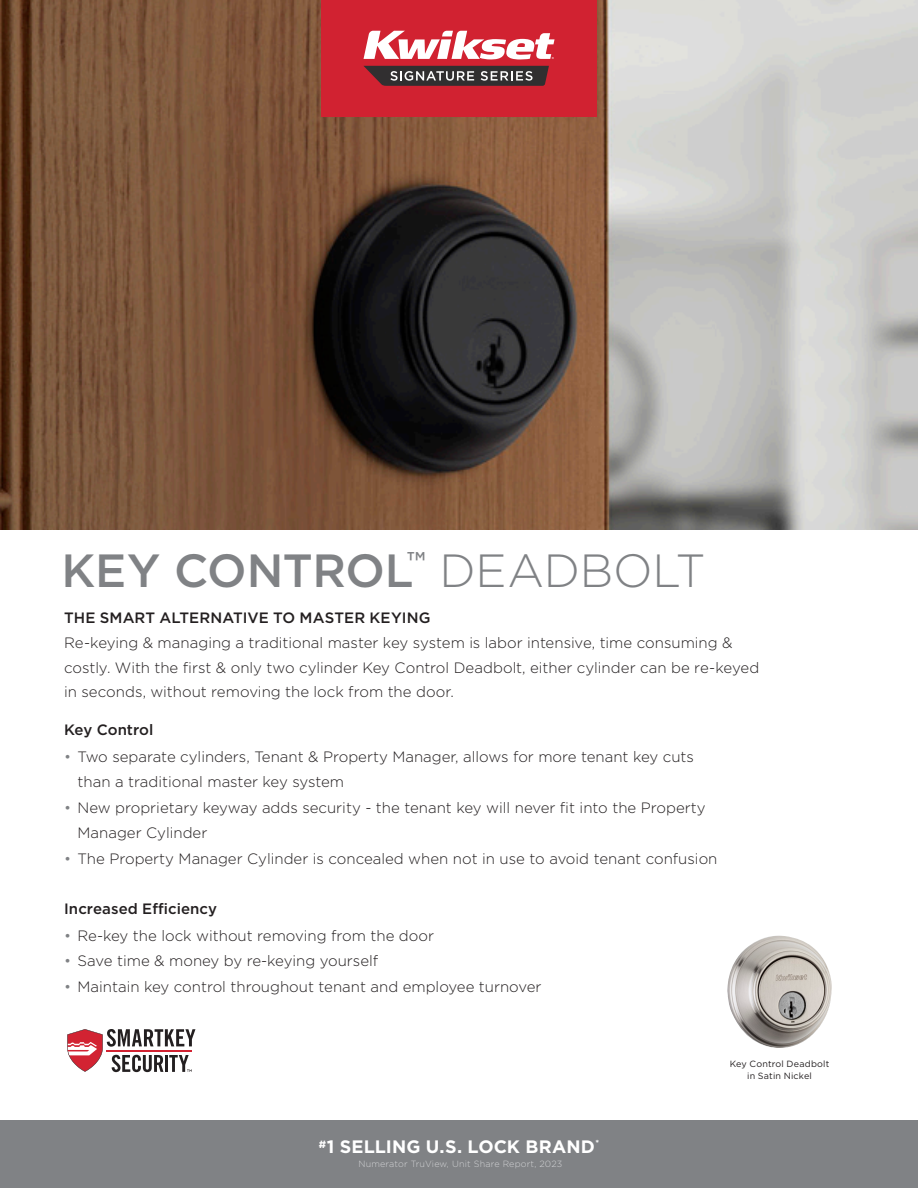
<style>
.page{position:relative;width:918px;height:1188px;background:#fff}
.page>*{position:absolute;margin:0;border:0;box-sizing:border-box;transform-origin:0 0}
.t1{font:500 46.5px "Gotham";letter-spacing:-.005em;color:#808285}
.t2{font:700 18px "Gotham";letter-spacing:.005em;color:#fff}
.t3{font:300 15px/24.8px "Gotham";color:#231f20}
.t4{font:500 15px "Gotham";letter-spacing:.005em;color:#231f20}
.t5{font:300 9px "Gotham";letter-spacing:.02em;color:#d1d2d4}
.t6{font:9px "Gotham";letter-spacing:.02em;color:#231f20}
.s1{font-weight:300}
.s2{font-weight:500}
.s3{color:#808285}
</style>
<div class="page">
<div style="left:0;top:1120px;width:918px;height:68px;background:#808285"></div>
<img style="left:0;top:0;width:918px;height:530px">
<img style="left:727px;top:936px;width:105px;height:112px">
<svg style="left:67px;top:1029px;width:128px;height:43px"></svg>
<div style="left:321px;top:0;width:276px;height:116px;background:#d12231"></div>
<svg style="left:364px;top:31px;width:191px;height:28px"></svg>
<svg style="left:363px;top:66px;width:186px;height:20px;background:#594a4c"></svg>
<p class="t1" style="left:62px;top:540px;width:646px">KEY CONTROL<sup>™</sup> <span class="s1">DEADBOLT</span></p>
<p class="t3" style="left:64px;top:605px;width:697px"><span class="s2">THE SMART ALTERNATIVE TO MASTER KEYING<br></span>Re-keying &amp; managing a traditional master key system is labor intensive, time consuming &amp; costly. With the first &amp; only two cylinder Key Control Deadbolt, either cylinder can be re-keyed in seconds, without removing the lock from the door.</p>
<p class="t4" style="left:64px;top:720px;width:91px">Key Control</p>
<p class="t3" style="left:78px;top:743px;width:618px;line-height:25.5px;text-indent:-14px"><span class="s3">•</span> Two separate cylinders, Tenant &amp; Property Manager, allows for more tenant key cuts than a traditional master key system</p>
<p class="t3" style="left:78px;top:794px;width:629px;line-height:25.5px;text-indent:-14px"><span class="s3">•</span> New proprietary keyway adds security - the tenant key will never fit into the Property<br>Manager Cylinder</p>
<p class="t3" style="left:64px;top:846px;width:655px"><span class="s3">•</span> The Property Manager Cylinder is concealed when not in use to avoid tenant confusion</p>
<p class="t4" style="left:64px;top:899px;width:155px">Increased Efficiency</p>
<p class="t3" style="left:64px;top:923px;width:371px"><span class="s3">•</span> Re-key the lock without removing from the door</p>
<p class="t3" style="left:64px;top:948px;width:316px"><span class="s3">•</span> Save time &amp; money by re-keying yourself</p>
<p class="t3" style="left:64px;top:974px;width:479px"><span class="s3">•</span> Maintain key control throughout tenant and employee turnover</p>
<p class="t2" style="left:319px;top:1135px;width:282px"><sup>#</sup>1 SELLING U.S. LOCK BRAND<sup>*</sup></p>
<p class="t5" style="left:358px;top:1158px;width:205px">Numerator TruView, Unit Share Report, 2023</p>
<p class="t6" style="left:730px;top:1058px;width:101px">Key Control Deadbolt</p>
<p class="t6" style="left:747px;top:1070px;width:66px">in Satin Nickel</p>
</div>
